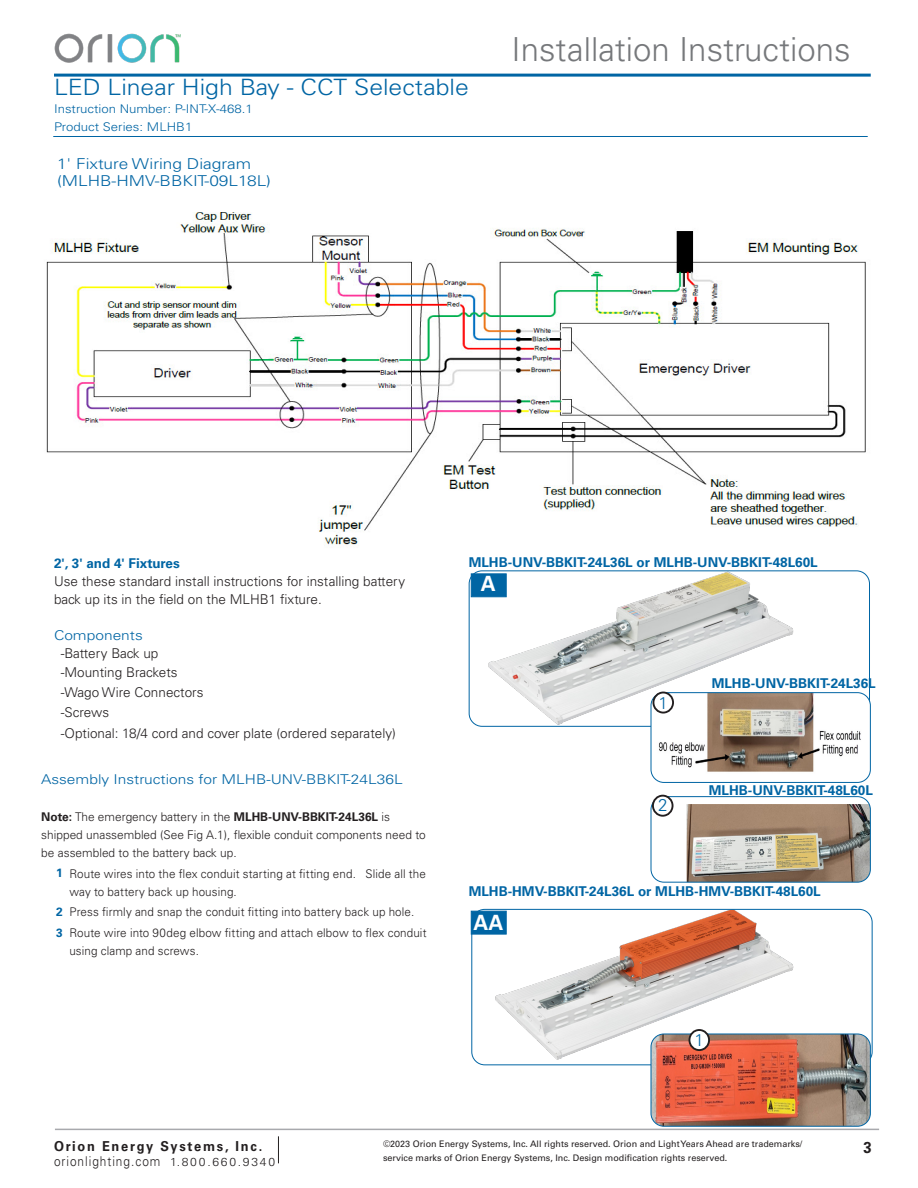
<style>
.page{position:relative;width:918px;height:1188px;background:#fff}
.page>*{position:absolute;margin:0;border:0;box-sizing:border-box;transform-origin:0 0}
.t1{font:300 33px "Univers LT Std";color:#76787b}
.t2{font:300 22.5px "Univers LT Std";color:#0065a4;scale:1.1 1}
.Photo_Numbers{font:700 21px "Univers LT Std";color:#fff}
.t3{font:300 17.1px "Univers LT Std";color:#0065a4}
.t4{font:700 15.9px "Univers LT Std";color:#231f20;scale:.94 1}
.subhead{font:300 15px/16.5px "Univers LT Std";color:#0065a4;scale:1.15 1}
.t5{font:700 13.65px "Univers LT Std";letter-spacing:.14em;color:#231f20;scale:.94 1}
.subhead-2{font:300 13.5px/18px "Univers LT Std";color:#231f20}
.subhead-3{font:700 13.5px "Univers LT Std";color:#0065a4}
.subhead-4{font:300 13.5px "Univers LT Std";color:#0065a4;scale:1.15 1}
.subhead-5{font:300 13.5px "Univers LT Std";letter-spacing:.08em;color:#231f20;scale:.88 1}
.t6{font:300 12px/18px "Univers LT Std";letter-spacing:.005em;color:#231f20}
.t7{font:300 12px/18px "Univers LT Std";color:#0065a4;scale:1.1 1}
.t8{font:700 12px "Univers LT Std";color:#0065a4}
.Textbook_Header_Even{font:9px/13.5px "Univers LT Std";color:#231f20}
.s1{font-weight:700;color:#0065a4}
.s2{font-weight:700}
.s3{font-size:11.55px}
</style>
<div class="page">
<svg style="left:278px;top:1136px;width:1px;height:27px"></svg>
<hr style="left:55px;top:1129px;width:824px;height:1px;background:#a8a9ad">
<hr style="left:54px;top:74px;width:817px;height:3px;background:#0065a4">
<img style="left:54px;top:33px;width:127px;height:30px">
<hr style="left:53px;top:136px;width:815px;height:1px;background:#0065a4">
<img style="left:469px;top:572px;width:325px;height:154px">
<div style="left:469px;top:570px;width:401px;height:157px;border:1px solid #0065a4;border-radius:13px"></div>
<img style="left:46px;top:212px;width:820px;height:333px">
<img style="left:651px;top:693px;width:219px;height:89px">
<div style="left:651px;top:692px;width:220px;height:91px;border:1px solid #0065a4;border-radius:13px"></div>
<img style="left:472px;top:909px;width:353px;height:156px">
<div style="left:471px;top:909px;width:402px;height:156px;border:1px solid #0065a4;border-radius:13px"></div>
<img style="left:651px;top:1034px;width:219px;height:92px">
<div style="left:651px;top:1034px;width:220px;height:93px;border:1px solid #0065a4;border-radius:13px"></div>
<img style="left:687px;top:804px;width:182px;height:77px">
<div style="left:651px;top:796px;width:220px;height:87px;border:1px solid #0065a4;border-radius:13px"></div>
<div style="left:653px;top:693px;width:20px;height:20px;background:#fff;border-radius:50%"></div>
<div style="left:652px;top:692px;width:22px;height:22px;border:2px solid #231f20;border-radius:50%"></div>
<div style="left:653px;top:796px;width:20px;height:20px;background:#fff;border-radius:50%"></div>
<div style="left:652px;top:795px;width:22px;height:22px;border:2px solid #231f20;border-radius:50%"></div>
<div style="left:689px;top:1030px;width:20px;height:20px;background:#fff;border-radius:50%"></div>
<div style="left:688px;top:1029px;width:22px;height:22px;border:2px solid #231f20;border-radius:50%"></div>
<p class="t2" style="left:54px;top:74px;width:379px">LED Linear High Bay - CCT Selectable</p>
<p class="t7" style="left:54px;top:100px;width:182px">Instruction Number: P-INT-X-468.1<br>Product Series: MLHB1</p>
<p class="subhead" style="left:57px;top:155px;width:188px">1' Fixture Wiring Diagram (MLHB-HMV-BBKIT-09L18L)</p>
<h1 class="t1" style="left:512px;top:29px;width:341px">Installation Instructions</h1>
<p class="subhead-2" style="left:54px;top:554px;width:353px"><span class="s1">2', 3' and 4' Fixtures<br></span>Use these standard install instructions for installing battery back up its in the field on the MLHB1 fixture.</p>
<p class="subhead-4" style="left:54px;top:627px;width:79px">Components</p>
<p class="subhead-2" style="left:61px;top:644px;width:99px">-Battery Back up</p>
<p class="subhead-2" style="left:61px;top:664px;width:118px">-Mounting Brackets</p>
<p class="subhead-2" style="left:61px;top:683px;width:144px">-Wago Wire Connectors</p>
<p class="subhead-2" style="left:61px;top:703px;width:50px">-Screws</p>
<p class="subhead-2" style="left:61px;top:725px;width:337px">-Optional: 18/4 cord and cover plate (ordered separately)</p>
<p class="subhead-4" style="left:41px;top:771px;width:316px">Assembly Instructions for MLHB-UNV-BBKIT-24L36L</p>
<p class="t6" style="left:41px;top:808px;width:386px"><span class="s2">Note:</span> The emergency battery in the <span class="s2">MLHB-UNV-BBKIT-24L36L</span> is shipped unassembled (See Fig A.1), flexible conduit components need to be assembled to the battery back up.</p>
<p class="t8" style="left:56px;top:866px;width:8px">1</p>
<p class="t6" style="left:69px;top:865px;width:358px">Route wires into the flex conduit starting at fitting end. Slide all the way to battery back up housing.</p>
<p class="t8" style="left:56px;top:905px;width:8px">2</p>
<p class="t6" style="left:69px;top:903px;width:346px">Press firmly and snap the conduit fitting into battery back up hole.</p>
<p class="t8" style="left:56px;top:926px;width:8px">3</p>
<p class="t6" style="left:69px;top:924px;width:359px">Route wire into 90deg elbow fitting and attach elbow to flex conduit using clamp and screws.</p>
<p class="subhead-3" style="left:469px;top:554px;width:351px">MLHB-UNV-BBKIT-24L36L or MLHB-UNV-BBKIT-48L60L</p>
<p class="Photo_Numbers" style="left:481px;top:571px;width:17px">A</p>
<p class="t3" style="left:659px;top:692px;width:11px">1</p>
<p class="t3" style="left:658px;top:795px;width:11px">2</p>
<p class="subhead-3" style="left:712px;top:675px;width:166px">MLHB-UNV-BBKIT-24L36L</p>
<p class="subhead-3" style="left:709px;top:782px;width:166px">MLHB-UNV-BBKIT-48L60L</p>
<p class="subhead-3" style="left:469px;top:883px;width:354px">MLHB-HMV-BBKIT-24L36L or MLHB-HMV-BBKIT-48L60L</p>
<p class="Photo_Numbers" style="left:473px;top:910px;width:32px">AA</p>
<p class="t3" style="left:695px;top:1030px;width:11px">1</p>
<p class="t5" style="left:54px;top:1138px;width:223px">Orion Energy Systems, Inc.</p>
<p class="subhead-5" style="left:54px;top:1153px;width:253px">orionlighting.com <span class="s3">1.800.660.9340</span></p>
<p class="Textbook_Header_Even" style="left:383px;top:1137px;width:421px">©2023 Orion Energy Systems, Inc. All rights reserved. Orion and Light Years Ahead are trademarks/ service marks of Orion Energy Systems, Inc. Design modification rights reserved.</p>
<h3 class="t4" style="left:863px;top:1138px;width:10px">3</h3>
</div>
